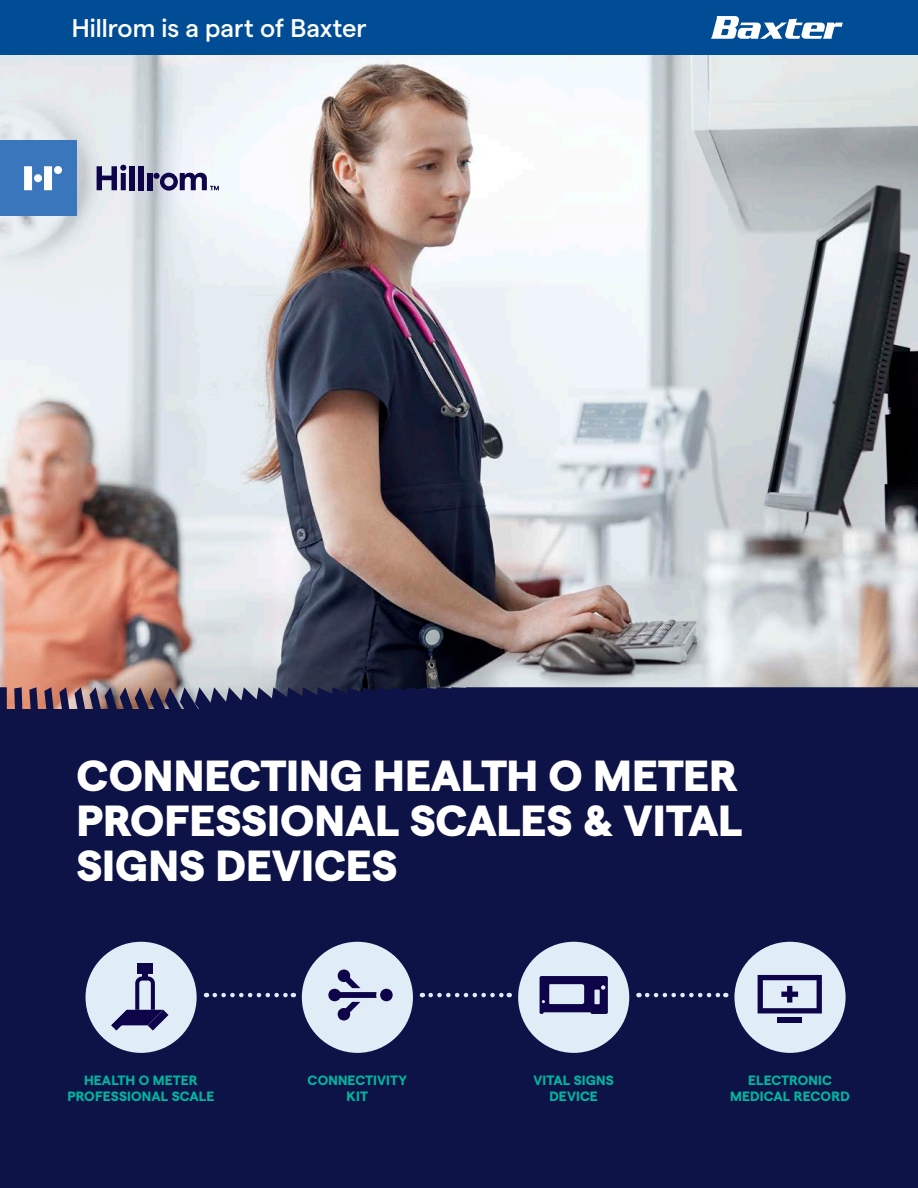
<style>
.page{position:relative;width:918px;height:1188px;background:#fff}
.page>*{position:absolute;margin:0;border:0;box-sizing:border-box;transform-origin:0 0}
.t1{font:800 43.5px/45px "Matter";color:#fff;text-align:justify}
.t2{font:500 25.5px "Matter";color:#fff}
.t3{font:700 13.5px/16.2px "Matter";letter-spacing:.01em;color:#00b59e;text-align:center}
</style>
<div class="page">
<div style="left:0;top:706px;width:918px;height:482px;background:#0d1247"></div>
<svg style="left:215px;top:993px;width:79px;height:4px"></svg>
<svg style="left:431px;top:993px;width:79px;height:4px"></svg>
<svg style="left:647px;top:993px;width:79px;height:4px"></svg>
<div style="left:518px;top:942px;width:111px;height:111px;background:#e1edf6;border-radius:50%"></div>
<svg style="left:540px;top:976px;width:68px;height:38px"></svg>
<div style="left:734px;top:942px;width:112px;height:111px;background:#e1edf6;border-radius:50%"></div>
<div style="left:777px;top:1018px;width:25px;height:5px;background:#0d0449"></div>
<svg style="left:758px;top:975px;width:64px;height:38px"></svg>
<div style="left:86px;top:942px;width:111px;height:111px;background:#e1edf6;border-radius:50%"></div>
<svg style="left:111px;top:973px;width:58px;height:58px"></svg>
<div style="left:137px;top:963px;width:16px;height:10px;background:#0d0449"></div>
<div style="left:302px;top:942px;width:111px;height:111px;background:#e1edf6;border-radius:50%"></div>
<svg style="left:328px;top:969px;width:65px;height:52px"></svg>
<img style="left:0;top:54px;width:918px;height:633px">
<div style="left:0;top:140px;width:76px;height:76px;background:#3976bc"></div>
<svg style="left:24px;top:166px;width:8px;height:24px"></svg>
<svg style="left:44px;top:166px;width:8px;height:24px"></svg>
<div style="left:54px;top:166px;width:8px;height:8px;background:#fff;border-radius:50%"></div>
<div style="left:130px;top:166px;width:5px;height:24px;background:#0d0449"></div>
<div style="left:138px;top:166px;width:5px;height:24px;background:#0d0449"></div>
<div style="left:147px;top:173px;width:5px;height:17px;background:#0d0449"></div>
<svg style="left:97px;top:165px;width:29px;height:25px"></svg>
<div style="left:34px;top:174px;width:8px;height:8px;background:#fff;border-radius:50%"></div>
<svg style="left:154px;top:173px;width:65px;height:18px"></svg>
<div style="left:0;top:0;width:918px;height:54px;background:#014d95"></div>
<svg style="left:711px;top:16px;width:132px;height:23px"></svg>
<svg style="left:0;top:687px;width:918px;height:22px;background:#282751"></svg>
<p class="t2" style="left:72px;top:10px;width:296px">Hillrom is a part of Baxter</p>
<p class="t1" style="left:76px;top:750px;width:668px">CONNECTING HEALTH O METER PROFESSIONAL SCALES &amp; VITAL SIGNS DEVICES</p>
<p class="t3" style="left:67px;top:1071px;width:148px">HEALTH O METER<br>PROFESSIONAL SCALE</p>
<p class="t3" style="left:308px;top:1071px;width:101px">CONNECTIVITY<br>KIT</p>
<p class="t3" style="left:533px;top:1071px;width:82px">VITAL SIGNS<br>DEVICE</p>
<p class="t3" style="left:730px;top:1071px;width:121px">ELECTRONIC<br>MEDICAL RECORD</p>
</div>
